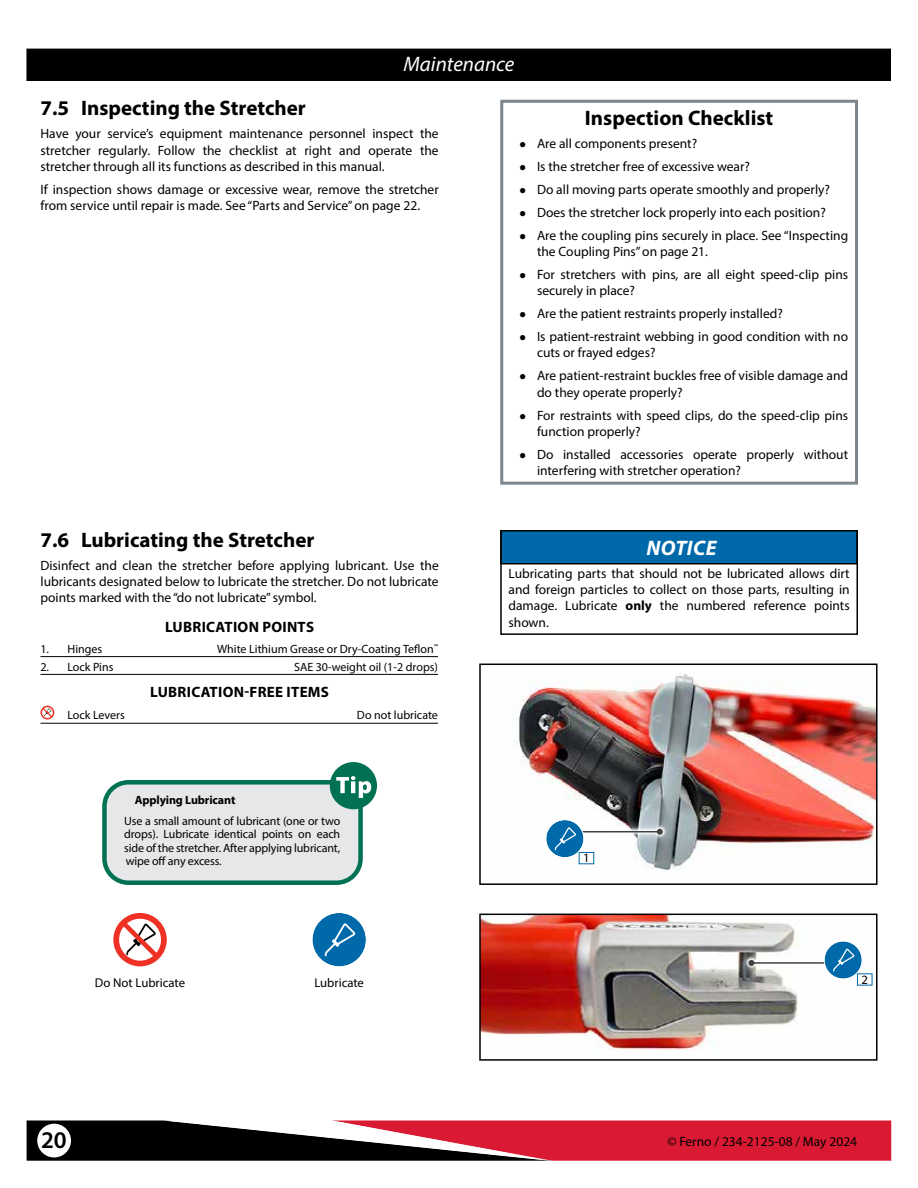
<style>
.page{position:relative;width:918px;height:1188px;background:#fff}
.page>*{position:absolute;margin:0;border:0;box-sizing:border-box;transform-origin:0 0}
.t1{font:600 24px "Myriad Pro";color:#000}
.t2{font:700 21px "Myriad Pro";color:#000}
.t3{font:italic 21px "Myriad Pro";color:#fff}
.t4{font:italic 700 21px "Myriad Pro";letter-spacing:.02em;color:#fff}
.t5{font:700 15px "Myriad Pro";letter-spacing:.02em;color:#000}
.t6{font:13.5px/16.2px "Myriad Pro";color:#000}
.t7{font:12.75px "Myriad Pro";color:#000}
.t8{font:12px/13.5px "Myriad Pro";color:#000;text-align:justify}
.t9{font:700 12px "Myriad Pro";letter-spacing:-.01em;color:#000}
.s1{font-family:"Times New Roman";font-size:12px}
.s2{font-weight:700}
</style>
<div class="page">
<div style="left:27px;top:49px;width:863px;height:31px;background:#000"></div>
<div style="left:26px;top:49px;width:865px;height:32px;border:2px solid #000"></div>
<svg style="left:27px;top:1120px;width:864px;height:41px;background:#902c39"></svg>
<div style="left:37px;top:1124px;width:34px;height:33px;background:#fff;border-radius:50%"></div>
<div style="left:500px;top:100px;width:358px;height:385px;border:3px solid #7c868c"></div>
<div style="left:104px;top:782px;width:257px;height:101px;background:#e6e7e8;border-radius:24px"></div>
<div style="left:102px;top:780px;width:261px;height:105px;border:4px solid #007253;border-radius:24px"></div>
<div style="left:330px;top:762px;width:47px;height:47px;background:#007253;border-radius:50%"></div>
<svg style="left:336px;top:776px;width:35px;height:22px"></svg>
<div style="left:501px;top:530px;width:356px;height:34px;background:#0069aa"></div>
<div style="left:500px;top:529px;width:358px;height:35px;border:2px solid #000"></div>
<div style="left:500px;top:530px;width:358px;height:105px;border:2px solid #000"></div>
<hr style="left:40px;top:656px;width:398px;height:1px;background:#000">
<hr style="left:40px;top:674px;width:398px;height:1px;background:#000">
<hr style="left:40px;top:723px;width:398px;height:1px;background:#000">
<svg style="left:40px;top:706px;width:14px;height:13px"></svg>
<img style="left:482px;top:917px;width:391px;height:134px">
<div style="left:479px;top:914px;width:399px;height:147px;border:2px solid #000"></div>
<div style="left:737px;top:948px;width:103px;height:29px;background:#fff;opacity:.75"></div>
<div style="left:745px;top:956px;width:88px;height:14px;background:#fff"></div>
<hr style="left:751px;top:962px;width:78px;height:2px;background:#414042">
<svg style="left:748px;top:960px;width:6px;height:6px"></svg>
<img style="left:514px;top:673px;width:361px;height:197px">
<div style="left:479px;top:664px;width:399px;height:221px;border:2px solid #000"></div>
<div style="left:566px;top:817px;width:108px;height:29px;background:#fff;opacity:.75"></div>
<svg style="left:584px;top:825px;width:83px;height:14px"></svg>
<hr style="left:577px;top:831px;width:83px;height:1px;background:#414042">
<svg style="left:657px;top:829px;width:6px;height:6px"></svg>
<svg style="left:312px;top:913px;width:54px;height:54px"></svg>
<svg style="left:113px;top:913px;width:54px;height:54px"></svg>
<svg style="left:545px;top:819px;width:39px;height:39px"></svg>
<div style="left:579px;top:852px;width:15px;height:12px;background:#fff"></div>
<div style="left:579px;top:852px;width:15px;height:12px;border:1px solid #0069aa"></div>
<svg style="left:824px;top:941px;width:39px;height:38px"></svg>
<div style="left:857px;top:974px;width:15px;height:11px;background:#fff"></div>
<h2 class="t3" style="left:404px;top:51px;width:112px">Maintenance</h2>
<h2 class="t2" style="left:40px;top:95px;width:267px">7.5 Inspecting the Stretcher</h2>
<p class="t6" style="left:40px;top:126px;width:400px;text-align:justify">Have your service’s equipment maintenance personnel inspect the stretcher regularly. Follow the checklist at right and operate the stretcher through all its functions as described in this manual.</p>
<p class="t6" style="left:40px;top:181px;width:400px">If inspection shows damage or excessive wear, remove the stretcher from service until repair is made. See “Parts and Service” on page 22.</p>
<h2 class="t2" style="left:40px;top:526px;width:275px">7.6 Lubricating the Stretcher</h2>
<p class="t6" style="left:40px;top:557px;width:400px;text-align:justify">Disinfect and clean the stretcher before applying lubricant. Use the lubricants designated below to lubricate the stretcher. Do not lubricate points marked with the “do not lubricate” symbol.</p>
<p class="t5" style="left:165px;top:617px;width:151px">LUBRICATION POINTS</p>
<p class="t8" style="left:40px;top:642px;width:63px">1. Hinges</p>
<p class="t8" style="left:217px;top:642px;width:222px">White Lithium Grease or Dry-Coating Teflon<sup>™</sup></p>
<p class="t8" style="left:40px;top:660px;width:75px">2. Lock Pins</p>
<p class="t8" style="left:294px;top:660px;width:145px">SAE 30-weight oil (1-2 drops)</p>
<p class="t5" style="left:150px;top:682px;width:180px">LUBRICATION-FREE ITEMS</p>
<p class="t8" style="left:67px;top:709px;width:59px">Lock Levers</p>
<p class="t8" style="left:357px;top:709px;width:83px">Do not lubricate</p>
<p class="t9" style="left:135px;top:792px;width:102px">Applying Lubricant</p>
<p class="t8" style="left:124px;top:814px;width:218px">Use a small amount of lubricant (one or two drops). Lubricate identical points on each side of the stretcher. After applying lubricant, wipe off any excess.</p>
<p class="t7" style="left:95px;top:975px;width:92px">Do Not Lubricate</p>
<p class="t7" style="left:314px;top:975px;width:51px">Lubricate</p>
<h2 class="t2" style="left:585px;top:104px;width:190px">Inspection Checklist</h2>
<p class="t6" style="left:519px;top:135px;width:180px"><span class="s1">●</span> Are all components present?</p>
<p class="t6" style="left:519px;top:158px;width:232px"><span class="s1">●</span> Is the stretcher free of excessive wear?</p>
<p class="t6" style="left:519px;top:181px;width:313px"><span class="s1">●</span> Do all moving parts operate smoothly and properly?</p>
<p class="t6" style="left:519px;top:204px;width:308px"><span class="s1">●</span> Does the stretcher lock properly into each position?</p>
<p class="t6" style="left:537px;top:227px;width:313px;text-indent:-18px"><span class="s1">●</span> Are the coupling pins securely in place. See “Inspecting the Coupling Pins” on page 21.</p>
<p class="t6" style="left:537px;top:266px;width:313px;text-indent:-18px"><span class="s1">●</span> For stretchers with pins, are all eight speed-clip pins securely in place?</p>
<p class="t6" style="left:519px;top:305px;width:265px"><span class="s1">●</span> Are the patient restraints properly installed?</p>
<p class="t6" style="left:537px;top:328px;width:313px;text-indent:-18px"><span class="s1">●</span> Is patient-restraint webbing in good condition with no cuts or frayed edges?</p>
<p class="t6" style="left:537px;top:368px;width:313px;text-indent:-18px"><span class="s1">●</span> Are patient-restraint buckles free of visible damage and do they operate properly?</p>
<p class="t6" style="left:537px;top:407px;width:313px;text-indent:-18px"><span class="s1">●</span> For restraints with speed clips, do the speed-clip pins function properly?</p>
<p class="t6" style="left:537px;top:446px;width:313px;text-indent:-18px"><span class="s1">●</span> Do installed accessories operate properly without interfering with stretcher operation?</p>
<h2 class="t4" style="left:647px;top:534px;width:72px">NOTICE</h2>
<p class="t6" style="left:508px;top:565px;width:343px;text-align:justify">Lubricating parts that should not be lubricated allows dirt and foreign particles to collect on those parts, resulting in damage. Lubricate <span class="s2">only</span> the numbered reference points shown.</p>
<p class="t7" style="left:583px;top:850px;width:8px">1</p>
<p class="t7" style="left:861px;top:971px;width:8px">2</p>
<h1 class="t1" style="left:41px;top:1125px;width:27px">20</h1>
<p class="t6" style="left:667px;top:1133px;width:191px">© Ferno / 234-2125-08 / May 2024</p>
</div>
